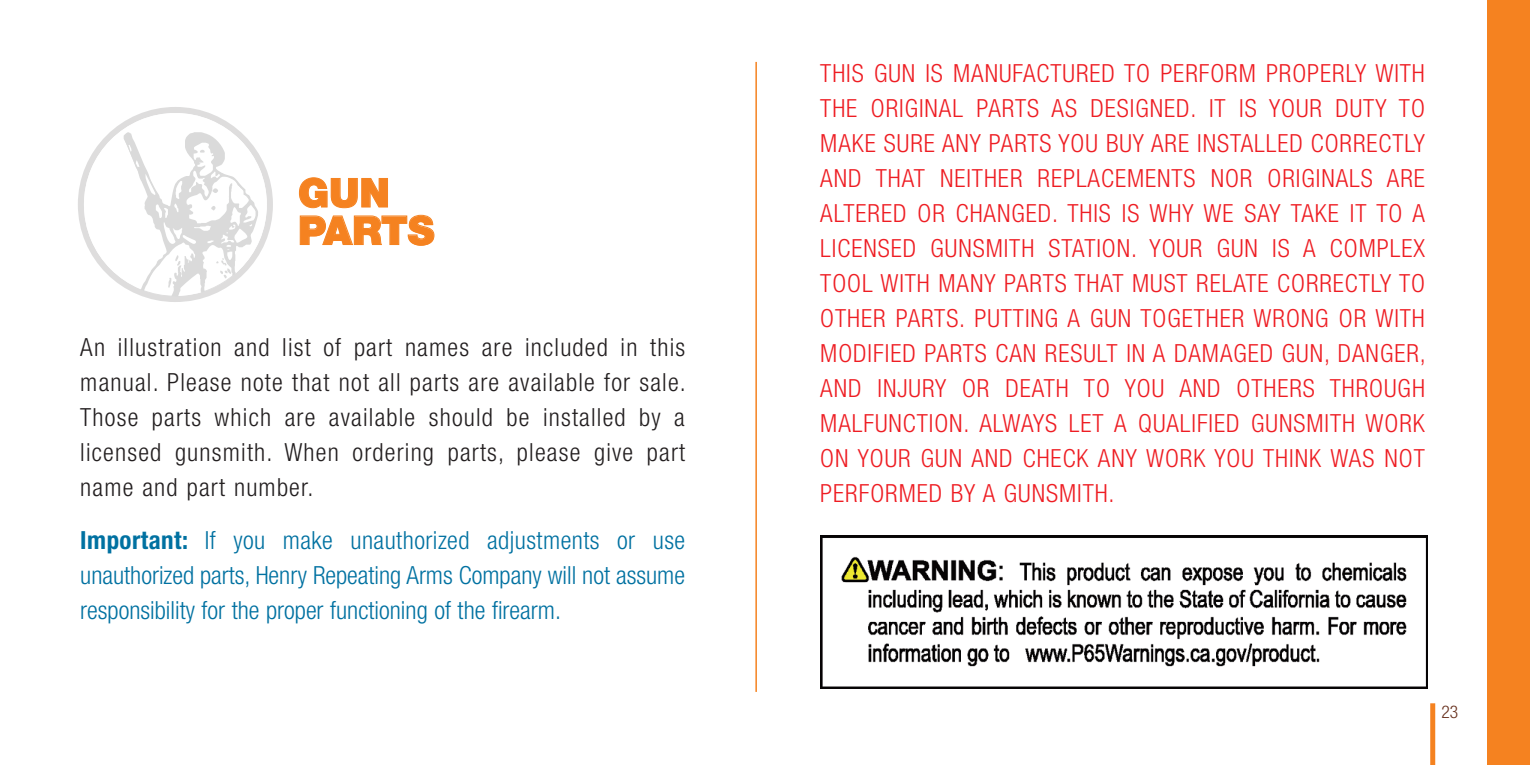
<style>
.page{position:relative;width:1530px;height:765px;background:#fff}
.page>*{position:absolute;margin:0;border:0;box-sizing:border-box;transform-origin:0 0}
.t1{font:900 40px/37.5px "Helvetica Neue";color:#f58220}
.t2{font:300 condensed 25px/35px "Helvetica Neue";letter-spacing:.04em;color:#ee1d23;text-align:justify}
.t3{font:300 condensed 25px/35px "Helvetica Neue";letter-spacing:.05em;color:#231f20;text-align:justify}
.t4{font:300 condensed 25px/35px "Helvetica Neue";color:#0071a1;text-align:justify}
.t5{font:300 condensed 17.5px "Helvetica Neue";color:#68311e}
.s1{font-weight:700}
</style>
<div class="page">
<div style="left:1430px;top:703px;width:5px;height:62px;background:#f58220"></div>
<hr style="left:755px;top:62px;width:2px;height:630px;background:#f58220">
<div style="left:1488px;top:0;width:42px;height:765px;background:#f58220"></div>
<div style="left:78px;top:107px;width:195px;height:195px;background:#dedddd;border-radius:50%"></div>
<svg style="left:84px;top:113px;width:183px;height:184px"></svg>
<img style="left:820px;top:536px;width:608px;height:152px">
<p class="t1" style="left:298px;top:174px;width:138px">GUN<br>PARTS</p>
<p class="t3" style="left:80px;top:330px;width:607px">An illustration and list of part names are included in this manual. Please note that not all parts are available for sale.<br>Those parts which are available should be installed by a licensed gunsmith. When ordering parts, please give part name and part number.</p>
<p class="t4" style="left:80px;top:523px;width:606px"><span class="s1">Important:</span> If you make unauthorized adjustments or use unauthorized parts, Henry Repeating Arms Company will not assume responsibility for the proper functioning of the firearm.</p>
<p class="t2" style="left:820px;top:56px;width:607px">THIS GUN IS MANUFACTURED TO PERFORM PROPERLY WITH THE ORIGINAL PARTS AS DESIGNED. IT IS YOUR DUTY TO MAKE SURE ANY PARTS YOU BUY ARE INSTALLED CORRECTLY AND THAT NEITHER REPLACEMENTS NOR ORIGINALS ARE ALTERED OR CHANGED. THIS IS WHY WE SAY TAKE IT TO A LICENSED GUNSMITH STATION. YOUR GUN IS A COMPLEX TOOL WITH MANY PARTS THAT MUST RELATE CORRECTLY TO OTHER PARTS. PUTTING A GUN TOGETHER WRONG OR WITH MODIFIED PARTS CAN RESULT IN A DAMAGED GUN, DANGER, AND INJURY OR DEATH TO YOU AND OTHERS THROUGH MALFUNCTION. ALWAYS LET A QUALIFIED GUNSMITH WORK ON YOUR GUN AND CHECK ANY WORK YOU THINK WAS NOT PERFORMED BY A GUNSMITH.</p>
<p class="t5" style="left:1441px;top:702px;width:18px">23</p>
</div>
